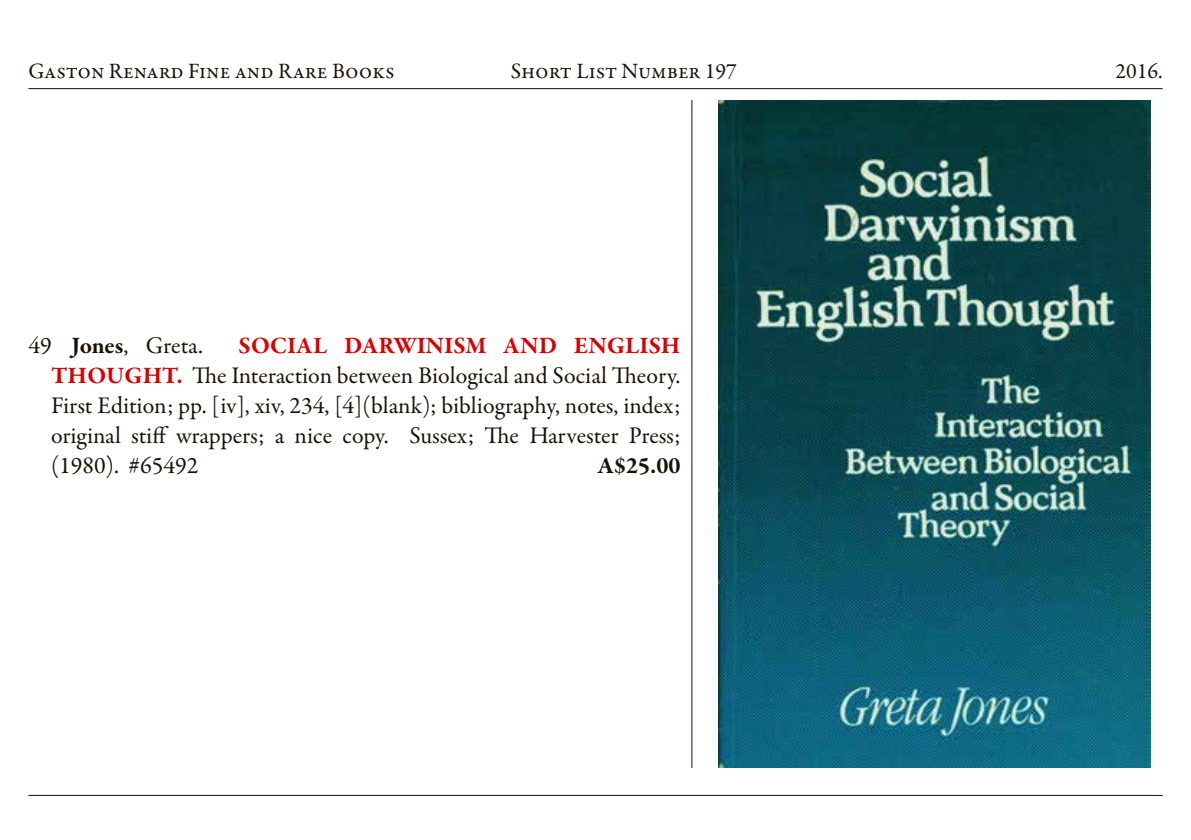
<style>
.page{position:relative;width:1191px;height:840px;background:#fff}
.page>*{position:absolute;margin:0;border:0;box-sizing:border-box;transform-origin:0 0}
.t1{font:24px/30px "Garamond Premr Pro";letter-spacing:-.005em;color:#1a1207;text-align:justify}
.t2{font:700 24px "Garamond Premr Pro";color:#1a1207}
.t3{font:22px "Garamond Premr Pro";color:#1a1207}
.s1{font-weight:700}
.s2{font-weight:700;color:#db0000}
</style>
<div class="page">
<hr style="left:28px;top:88px;width:1134px;height:1px;background:#1a1207">
<hr style="left:28px;top:794px;width:1134px;height:1px;background:#1a1207">
<hr style="left:691px;top:100px;width:1px;height:667px;background:#1a1207">
<img style="left:718px;top:100px;width:432px;height:667px">
<p class="t3" style="left:28px;top:57px;width:368px">Gaston Renard Fine and Rare Books</p>
<p class="t3" style="left:511px;top:57px;width:228px">Short List Number 197</p>
<p class="t3" style="left:1115px;top:57px;width:49px">2016.</p>
<p class="t1" style="left:28px;top:330px;width:176px">49 <span class="s1">Jones</span>, Greta.</p>
<p class="t1" style="left:51px;top:330px;width:631px;text-indent:187px"><span class="s2">SOCIAL DARWINISM AND ENGLISH THOUGHT.</span> The Interaction between Biological and Social Theory.<br>First Edition; pp. [iv], xiv, 234, [4](blank); bibliography, notes, index; original stiff wrappers; a nice copy. Sussex; The Harvester Press; (1980). #65492</p>
<p class="t2" style="left:598px;top:450px;width:84px">A$25.00</p>
</div>
